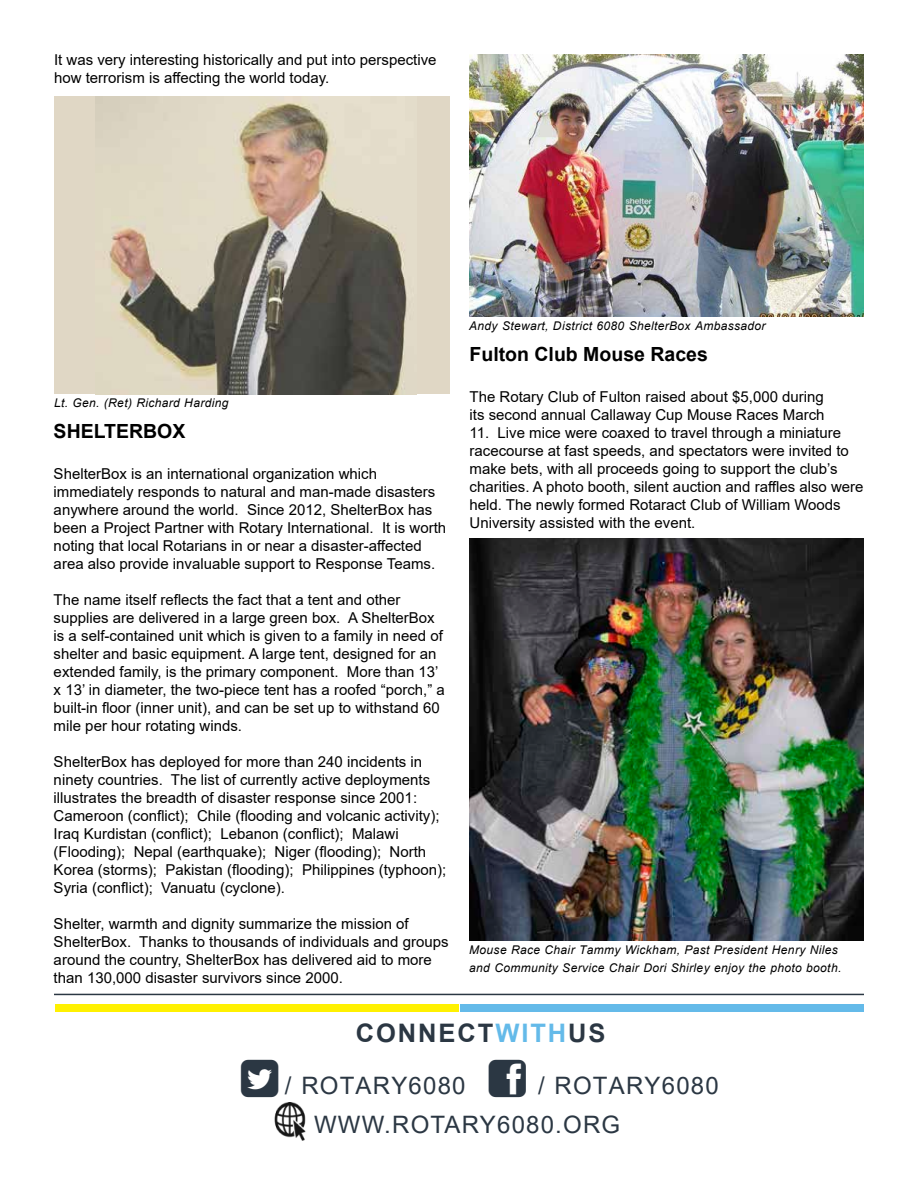
<style>
.page{position:relative;width:918px;height:1188px;background:#fff}
.page>*{position:absolute;margin:0;border:0;box-sizing:border-box;transform-origin:0 0}
.t1{font:700 25.5px "Arial";letter-spacing:.075em;color:#2b3743}
.t2{font:24px/39.3px "Arial";letter-spacing:.05em;color:#2b3743}
.t3{font:700 19.5px "Arial";color:#000}
.t4{font:15px/18px "Arial";color:#000}
.t5{font:italic 12px/18px "Arial";letter-spacing:.03em;color:#000}
.s1{color:#64bae9}
</style>
<div class="page">
<div style="left:55px;top:97px;width:395px;height:297px;background:#e0d7c5"></div>
<div style="left:56px;top:1004px;width:403px;height:8px;background:#fff101"></div>
<div style="left:460px;top:1004px;width:404px;height:8px;background:#64bae9"></div>
<img style="left:274px;top:1102px;width:32px;height:38px">
<hr style="left:54px;top:994px;width:810px;height:1px;background:#2b3743">
<img style="left:95px;top:97px;width:312px;height:297px">
<img style="left:469px;top:55px;width:395px;height:262px">
<img style="left:470px;top:538px;width:394px;height:402px">
<p class="t4" style="left:54px;top:51px;width:384px">It was very interesting historically and put into perspective how terrorism is affecting the world today.</p>
<p class="t5" style="left:54px;top:394px;width:176px">Lt. Gen. (Ret) Richard Harding</p>
<h3 class="t3" style="left:54px;top:417px;width:133px">SHELTERBOX</h3>
<p class="t4" style="left:54px;top:465px;width:394px">ShelterBox is an international organization which immediately responds to natural and man-made disasters anywhere around the world. Since 2012, ShelterBox has been a Project Partner with Rotary International. It is worth noting that local Rotarians in or near a disaster-affected area also provide invaluable support to Response Teams.</p>
<p class="t4" style="left:54px;top:591px;width:393px">The name itself reflects the fact that a tent and other supplies are delivered in a large green box. A ShelterBox is a self-contained unit which is given to a family in need of shelter and basic equipment. A large tent, designed for an extended family, is the primary component. More than 13’ x 13’ in diameter, the two-piece tent has a roofed “porch,” a built-in floor (inner unit), and can be set up to withstand 60 mile per hour rotating winds.</p>
<p class="t4" style="left:54px;top:753px;width:394px">ShelterBox has deployed for more than 240 incidents in ninety countries. The list of currently active deployments illustrates the breadth of disaster response since 2001:<br>Cameroon (conflict); Chile (flooding and volcanic activity); Iraq Kurdistan (conflict); Lebanon (conflict); Malawi (Flooding); Nepal (earthquake); Niger (flooding); North Korea (storms); Pakistan (flooding); Philippines (typhoon); Syria (conflict); Vanuatu (cyclone).</p>
<p class="t4" style="left:54px;top:915px;width:396px">Shelter, warmth and dignity summarize the mission of ShelterBox. Thanks to thousands of individuals and groups around the country, ShelterBox has delivered aid to more than 130,000 disaster survivors since 2000.</p>
<p class="t5" style="left:469px;top:317px;width:298px">Andy Stewart, District 6080 ShelterBox Ambassador</p>
<h3 class="t3" style="left:470px;top:340px;width:240px">Fulton Club Mouse Races</h3>
<p class="t4" style="left:470px;top:388px;width:357px">The Rotary Club of Fulton raised about $5,000 during its second annual Callaway Cup Mouse Races March</p>
<p class="t4" style="left:470px;top:424px;width:396px">11. Live mice were coaxed to travel through a miniature racecourse at fast speeds, and spectators were invited to make bets, with all proceeds going to support the club’s charities. A photo booth, silent auction and raffles also were held. The newly formed Rotaract Club of William Woods University assisted with the event.</p>
<p class="t5" style="left:469px;top:941px;width:374px">Mouse Race Chair Tammy Wickham, Past President Henry Niles and Community Service Chair Dori Shirley enjoy the photo booth.</p>
<h1 class="t1" style="left:356px;top:1015px;width:251px">CONNECT<span class="s1">WITH</span>US</h1>
<h2 class="t2" style="left:285px;top:1066px;width:182px">/ ROTARY6080</h2>
<h2 class="t2" style="left:314px;top:1066px;width:406px;text-indent:224px">/ ROTARY6080<br>WWW.ROTARY6080.ORG</h2>
</div>
